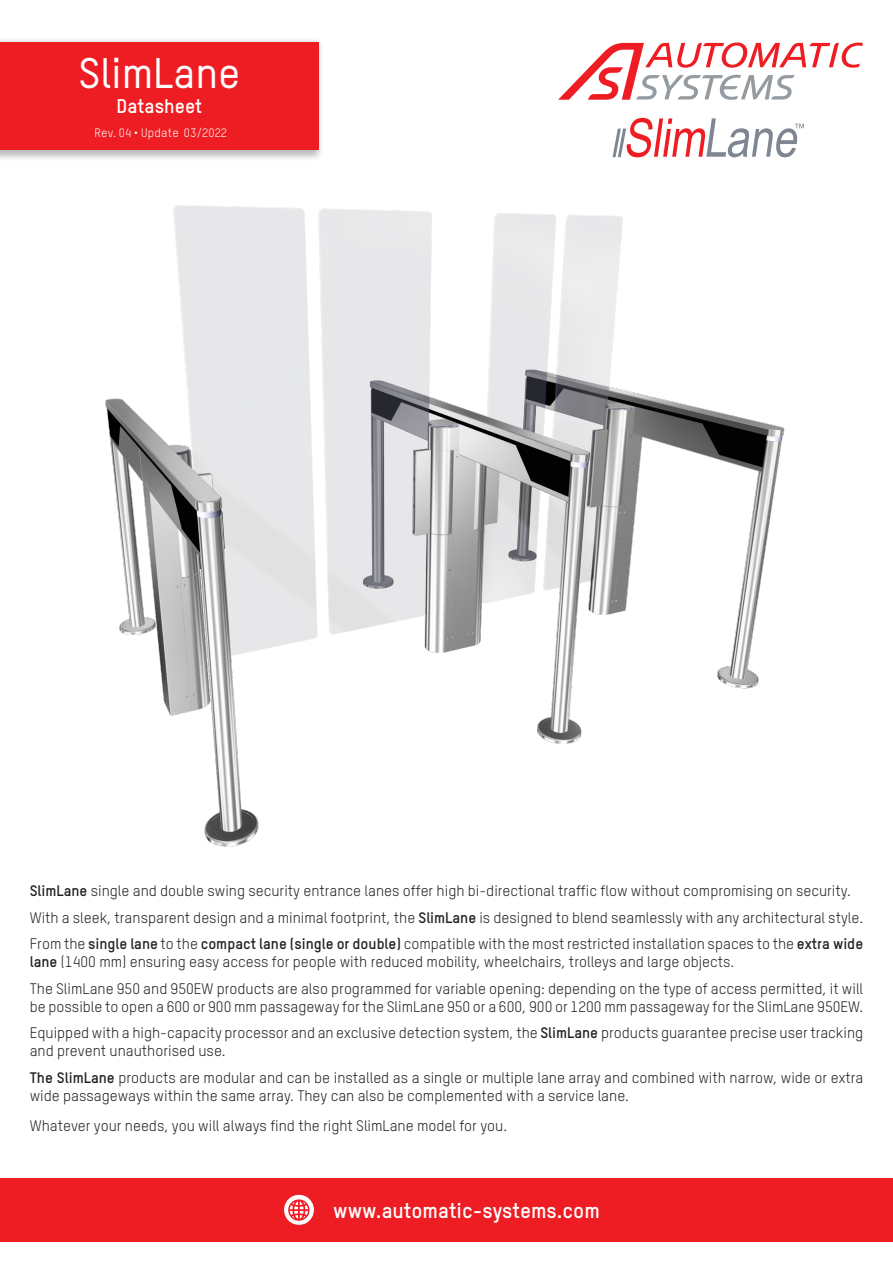
<style>
.page{position:relative;width:893px;height:1263px;background:#fff}
.page>*{position:absolute;margin:0;border:0;box-sizing:border-box;transform-origin:0 0}
.t1{font:500 42px "Oxfam TSTARPRO";color:#fff}
.t2{font:700 21px "Oxfam TSTARPRO";color:#fff}
.t3{font:700 19.5px "Oxfam TSTARPRO";color:#fff}
.bodytexte{font:15px/18px "Oxfam TSTARPRO";color:#231f20}
.t4{font:12px "Oxfam TSTARPRO";letter-spacing:.015em;color:#fff}
.s1{font-weight:700}
</style>
<div class="page">
<img style="left:105px;top:205px;width:680px;height:642px">
<div style="left:0;top:37px;width:325px;height:125px;background:#444141;opacity:.37"></div>
<div style="left:0;top:43px;width:319px;height:107px;background:#ee1d23"></div>
<svg style="left:558px;top:43px;width:305px;height:57px"></svg>
<div style="left:0;top:1178px;width:893px;height:64px;background:#ee1d23"></div>
<svg style="left:612px;top:118px;width:192px;height:39px"></svg>
<svg style="left:284px;top:1194px;width:30px;height:31px"></svg>
<h1 class="t1" style="left:79px;top:48px;width:163px">SlimLane</h1>
<h3 class="t3" style="left:117px;top:94px;width:87px">Datasheet</h3>
<p class="t4" style="left:94px;top:126px;width:134px">Rev. 04 • Update 03/2022</p>
<p class="bodytexte" style="left:30px;top:882px;width:823px"><span class="s1">SlimLane</span> single and double swing security entrance lanes offer high bi-directional traffic flow without compromising on security.</p>
<p class="bodytexte" style="left:30px;top:908px;width:835px">With a sleek, transparent design and a minimal footprint, the <span class="s1">SlimLane</span> is designed to blend seamlessly with any architectural style.</p>
<p class="bodytexte" style="left:30px;top:935px;width:835px">From the <span class="s1">single lane</span> to the <span class="s1">compact lane (single or double)</span> compatible with the most restricted installation spaces to the <span class="s1">extra wide lane</span> (1400 mm) ensuring easy access for people with reduced mobility, wheelchairs, trolleys and large objects.</p>
<p class="bodytexte" style="left:30px;top:979px;width:835px">The SlimLane 950 and 950EW products are also programmed for variable opening: depending on the type of access permitted, it will be possible to open a 600 or 900 mm passageway for the SlimLane 950 or a 600, 900 or 1200 mm passageway for the SlimLane 950EW.</p>
<p class="bodytexte" style="left:30px;top:1024px;width:835px">Equipped with a high-capacity processor and an exclusive detection system, the <span class="s1">SlimLane</span> products guarantee precise user tracking and prevent unauthorised use.</p>
<p class="bodytexte" style="left:30px;top:1068px;width:835px"><span class="s1">The SlimLane</span> products are modular and can be installed as a single or multiple lane array and combined with narrow, wide or extra wide passageways within the same array. They can also be complemented with a service lane.</p>
<p class="bodytexte" style="left:30px;top:1116px;width:479px">Whatever your needs, you will always find the right SlimLane model for you.</p>
<h2 class="t2" style="left:333px;top:1198px;width:268px">www.automatic-systems.com</h2>
</div>
